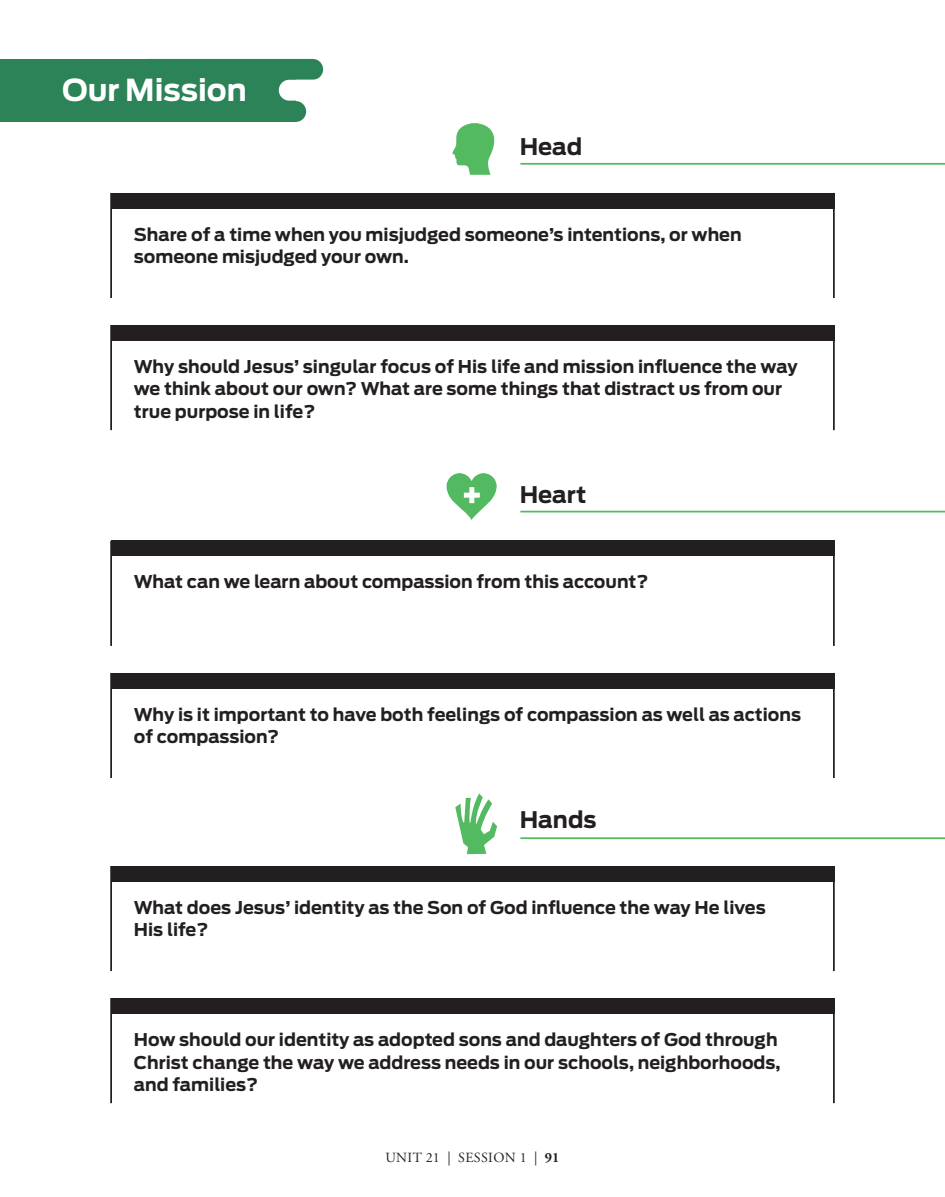
<style>
.page{position:relative;width:945px;height:1197px;background:#fff}
.page>*{position:absolute;margin:0;border:0;box-sizing:border-box;transform-origin:0 0}
.header_small_left{font:700 30.1px "Antenna";color:#fff}
.head_heart_hands{font:700 22.75px "Antenna";color:#231f20}
.question_head_heart{font:700 17.5px/22.8px "Antenna";color:#231f20}
.t1{font:14px "Adobe Garamond Pro";letter-spacing:.025em;color:#231f20}
.s1{font-weight:700}
</style>
<div class="page">
<div style="left:120px;top:101px;width:186px;height:21px;background:#2c8357;border-radius:10px"></div>
<div style="left:137px;top:59px;width:186px;height:21px;background:#2c8357;border-radius:10px"></div>
<div style="left:0;top:59px;width:296px;height:63px;background:#2c8357"></div>
<div style="left:279px;top:80px;width:186px;height:21px;background:#fff;border-radius:10px"></div>
<hr style="left:520px;top:163px;width:425px;height:2px;background:#53ba61">
<svg style="left:452px;top:123px;width:42px;height:52px"></svg>
<div style="left:111px;top:193px;width:724px;height:15px;background:#231f20"></div>
<hr style="left:110px;top:193px;width:2px;height:105px;background:#231f20">
<hr style="left:833px;top:193px;width:2px;height:105px;background:#231f20">
<div style="left:111px;top:325px;width:724px;height:15px;background:#231f20"></div>
<hr style="left:110px;top:325px;width:2px;height:105px;background:#231f20">
<hr style="left:833px;top:325px;width:2px;height:105px;background:#231f20">
<hr style="left:520px;top:511px;width:425px;height:1px;background:#53ba61">
<svg style="left:447px;top:473px;width:50px;height:47px"></svg>
<div style="left:111px;top:541px;width:724px;height:15px;background:#231f20"></div>
<hr style="left:110px;top:541px;width:2px;height:105px;background:#231f20">
<hr style="left:833px;top:541px;width:2px;height:105px;background:#231f20">
<div style="left:111px;top:673px;width:724px;height:15px;background:#231f20"></div>
<hr style="left:110px;top:673px;width:2px;height:105px;background:#231f20">
<hr style="left:833px;top:673px;width:2px;height:105px;background:#231f20">
<hr style="left:520px;top:837px;width:425px;height:2px;background:#53ba61">
<svg style="left:455px;top:793px;width:42px;height:61px"></svg>
<div style="left:111px;top:866px;width:724px;height:15px;background:#231f20"></div>
<hr style="left:110px;top:866px;width:2px;height:105px;background:#231f20">
<hr style="left:833px;top:866px;width:2px;height:105px;background:#231f20">
<div style="left:111px;top:998px;width:724px;height:15px;background:#231f20"></div>
<hr style="left:110px;top:998px;width:2px;height:105px;background:#231f20">
<hr style="left:833px;top:998px;width:2px;height:105px;background:#231f20">
<p class="header_small_left" style="left:62px;top:72px;width:186px">Our Mission</p>
<p class="head_heart_hands" style="left:520px;top:133px;width:64px">Head</p>
<p class="question_head_heart" style="left:134px;top:223px;width:609px">Share of a time when you misjudged someone’s intentions, or when someone misjudged your own.</p>
<p class="question_head_heart" style="left:134px;top:355px;width:665px">Why should Jesus’ singular focus of His life and mission influence the way we think about our own? What are some things that distract us from our true purpose in life?</p>
<p class="head_heart_hands" style="left:520px;top:481px;width:68px">Heart</p>
<p class="question_head_heart" style="left:134px;top:571px;width:516px">What can we learn about compassion from this account?</p>
<p class="question_head_heart" style="left:134px;top:703px;width:669px">Why is it important to have both feelings of compassion as well as actions of compassion?</p>
<p class="head_heart_hands" style="left:520px;top:806px;width:78px">Hands</p>
<p class="question_head_heart" style="left:134px;top:896px;width:633px">What does Jesus’ identity as the Son of God influence the way He lives<br>His life?</p>
<p class="question_head_heart" style="left:134px;top:1028px;width:648px">How should our identity as adopted sons and daughters of God through<br>Christ change the way we address needs in our schools, neighborhoods, and families?</p>
<p class="t1" style="left:386px;top:1150px;width:176px">UNIT 21 | SESSION 1 | <span class="s1">91</span></p>
</div>
